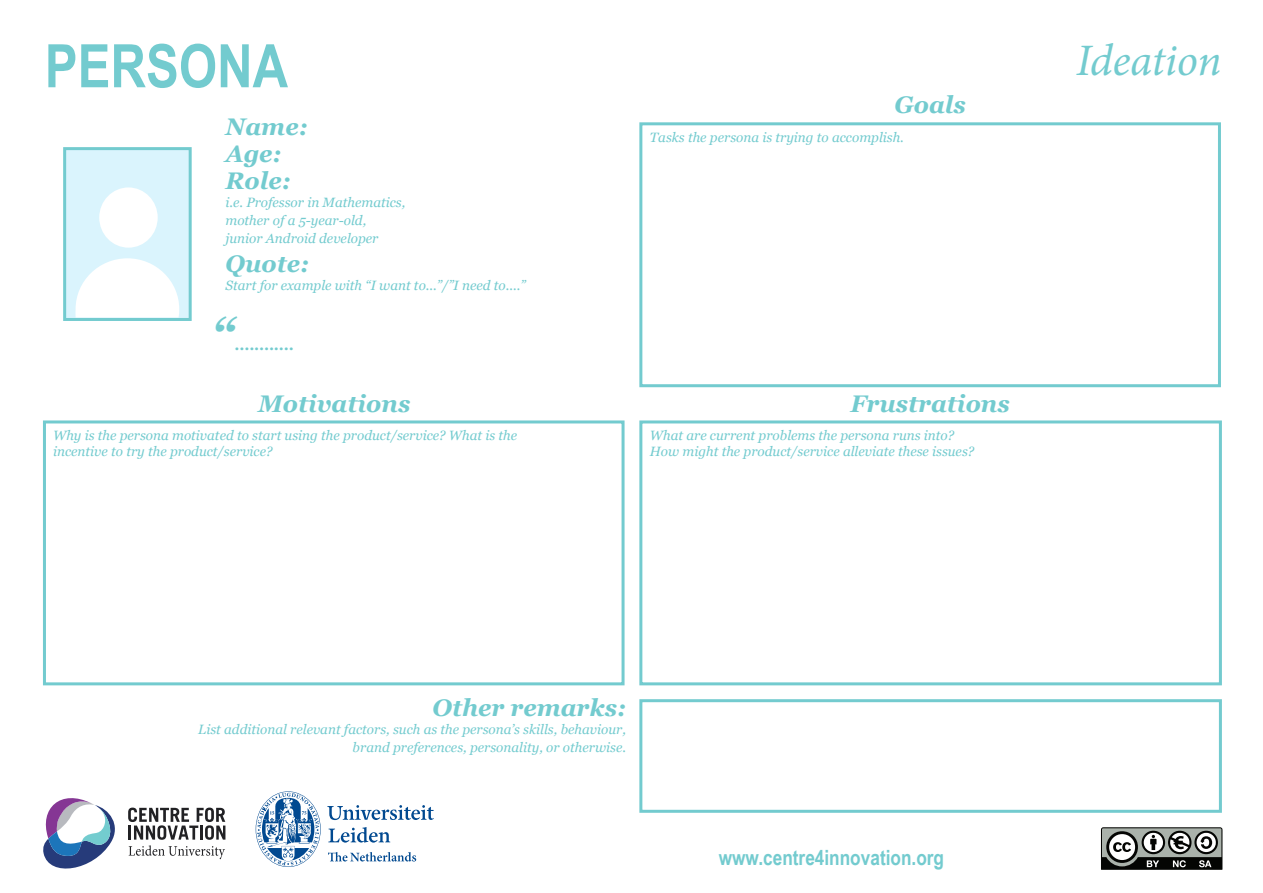
<style>
.page{position:relative;width:1263px;height:893px;background:#fff}
.page>*{position:absolute;margin:0;border:0;box-sizing:border-box;transform-origin:0 0}
.t1{font:700 60px "Arial Narrow";color:#73cbcf}
.t2{font:italic 45px "Minion Pro";letter-spacing:-.01em;color:#73cbcf}
.t3{font:italic 700 45px "Georgia";color:#73cbcf}
.worksheet_header{font:italic 700 24px "Georgia";color:#73cbcf}
.t4{font:700 21px "Arial Narrow";color:#73cbcf}
.t5{font:italic 700 15px "Georgia";color:#73cbcf}
.t6{font:italic 13.5px/16.2px "Georgia";color:#73cbcf}
</style>
<div class="page">
<svg style="left:128px;top:808px;width:97px;height:51px"></svg>
<svg style="left:43px;top:798px;width:72px;height:70px"></svg>
<svg style="left:328px;top:852px;width:88px;height:9px"></svg>
<svg style="left:327px;top:805px;width:107px;height:38px"></svg>
<svg style="left:256px;top:791px;width:65px;height:76px"></svg>
<svg style="left:1101px;top:827px;width:122px;height:43px"></svg>
<div style="left:63px;top:147px;width:129px;height:174px;background:#daf4fd;border:3px solid #73cbcf"></div>
<div style="left:99px;top:187px;width:59px;height:61px;background:#fff;border-radius:50%"></div>
<svg style="left:75px;top:258px;width:104px;height:59px"></svg>
<div style="left:639px;top:122px;width:582px;height:265px;background:#fff;border:3px solid #73cbcf"></div>
<div style="left:639px;top:420px;width:583px;height:265px;background:#fff;border:3px solid #73cbcf"></div>
<div style="left:43px;top:420px;width:581px;height:265px;background:#fff;border:3px solid #73cbcf"></div>
<div style="left:639px;top:699px;width:583px;height:114px;background:#fff;border:3px solid #73cbcf"></div>
<p class="t1" style="left:45px;top:21px;width:245px">PERSONA</p>
<p class="t2" style="left:1076px;top:30px;width:147px">Ideation</p>
<p class="worksheet_header" style="left:225px;top:111px;width:83px">Name:</p>
<p class="worksheet_header" style="left:225px;top:138px;width:57px">Age:</p>
<p class="worksheet_header" style="left:225px;top:165px;width:67px">Role:</p>
<p class="t6" style="left:225px;top:195px;width:181px">i.e. Professor in Mathematics,</p>
<p class="t6" style="left:225px;top:213px;width:142px">mother of a 5-year-old,</p>
<p class="t6" style="left:225px;top:231px;width:154px">junior Android developer</p>
<p class="worksheet_header" style="left:225px;top:248px;width:85px">Quote:</p>
<p class="t6" style="left:225px;top:277px;width:302px">Start for example with “I want to...”/”I need to....”</p>
<p class="t3" style="left:212px;top:305px;width:25px">“</p>
<p class="t5" style="left:235px;top:335px;width:61px">............</p>
<p class="worksheet_header" style="left:258px;top:388px;width:154px">Motivations</p>
<p class="t6" style="left:53px;top:427px;width:465px">Why is the persona motivated to start using the product/service? What is the incentive to try the product/service?</p>
<p class="worksheet_header" style="left:894px;top:90px;width:73px">Goals</p>
<p class="t6" style="left:650px;top:129px;width:255px">Tasks the persona is trying to accomplish.</p>
<p class="worksheet_header" style="left:850px;top:388px;width:161px">Frustrations</p>
<p class="t6" style="left:650px;top:427px;width:326px">What are current problems the persona runs into?<br>How might the product/service alleviate these issues?</p>
<p class="worksheet_header" style="left:432px;top:692px;width:195px">Other remarks:</p>
<p class="t6" style="left:198px;top:721px;width:429px">List additional relevant factors, such as the persona’s skills, behaviour,</p>
<p class="t6" style="left:353px;top:739px;width:275px">brand preferences, personality, or otherwise.</p>
<p class="t4" style="left:719px;top:842px;width:227px">www.centre4innovation.org</p>
</div>
